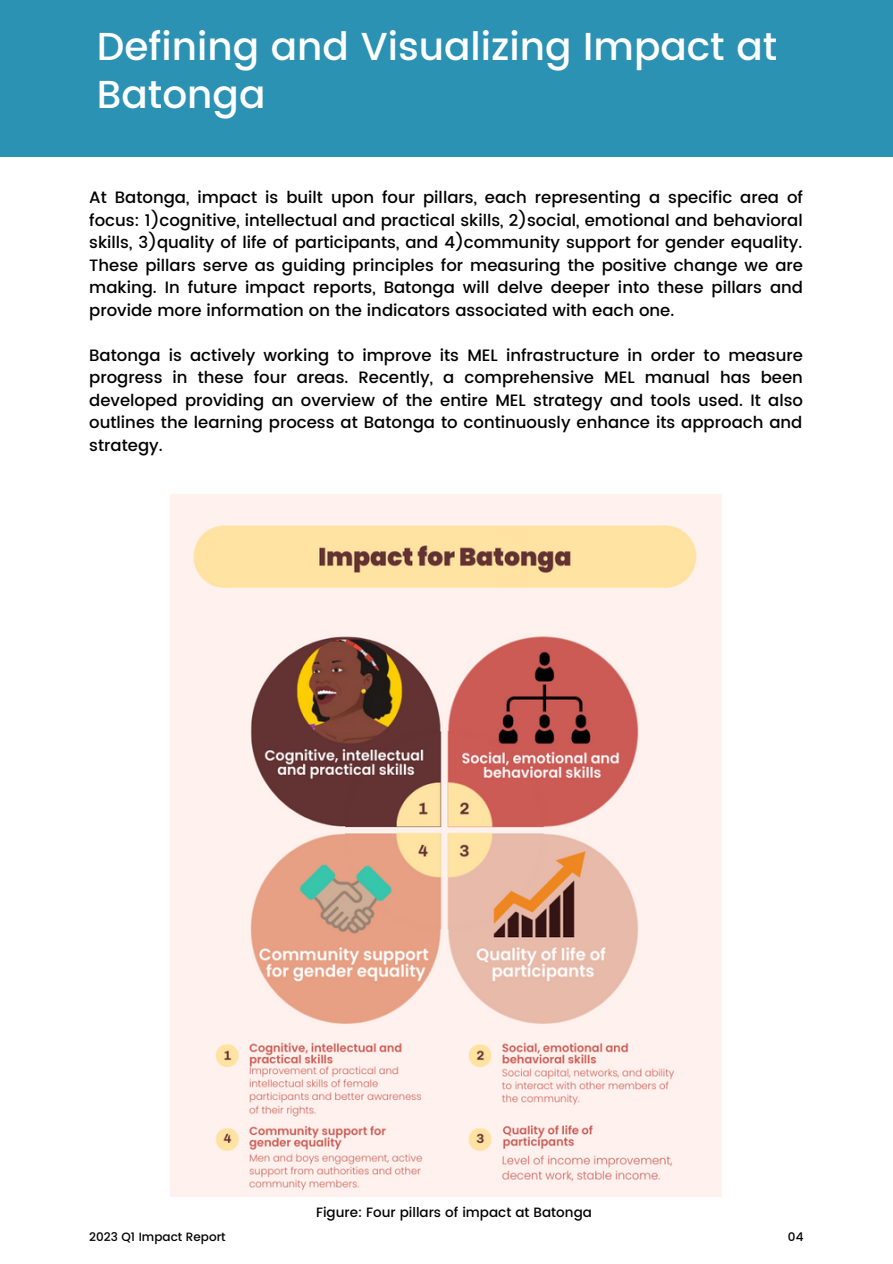
<style>
.page{position:relative;width:893px;height:1264px;background:#fff}
.page>*{position:absolute;margin:0;border:0;box-sizing:border-box;transform-origin:0 0}
.t1{font:500 39px/47.2px "Poppins";color:#fff}
.t2{font:500 16.5px/22.5px "Poppins";color:#000;text-align:justify}
.t3{font:500 13.5px "Poppins";color:#000}
.t4{font:500 12px "Poppins";color:#000}
</style>
<div class="page">
<div style="left:0;top:0;width:892px;height:156px;background:#2b92b4"></div>
<img style="left:170px;top:494px;width:551px;height:702px">
<p class="t1" style="left:97px;top:23px;width:682px">Defining and Visualizing Impact at<br>Batonga</p>
<p class="t2" style="left:89px;top:186px;width:715px">At Batonga, impact is built upon four pillars, each representing a specific area of focus: 1)cognitive, intellectual and practical skills, 2)social, emotional and behavioral skills, 3)quality of life of participants, and 4)community support for gender equality.<br>These pillars serve as guiding principles for measuring the positive change we are making. In future impact reports, Batonga will delve deeper into these pillars and provide more information on the indicators associated with each one.</p>
<p class="t2" style="left:89px;top:344px;width:715px">Batonga is actively working to improve its MEL infrastructure in order to measure progress in these four areas. Recently, a comprehensive MEL manual has been developed providing an overview of the entire MEL strategy and tools used. It also outlines the learning process at Batonga to continuously enhance its approach and strategy.</p>
<p class="t3" style="left:316px;top:1203px;width:277px">Figure: Four pillars of impact at Batonga</p>
<p class="t4" style="left:89px;top:1229px;width:138px">2023 Q1 Impact Report</p>
<p class="t4" style="left:788px;top:1229px;width:17px">04</p>
</div>
